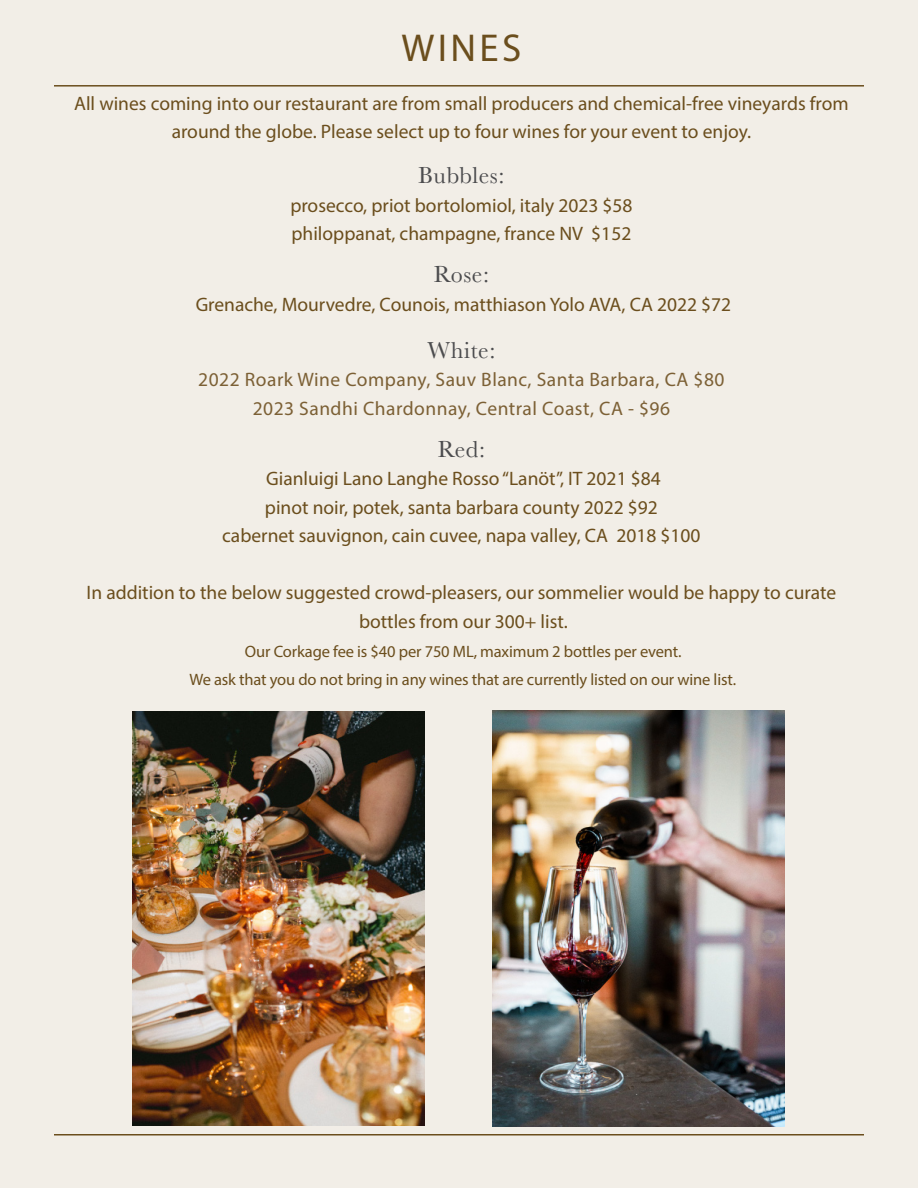
<style>
.page{position:relative;width:918px;height:1188px;background:#f2eee7}
.page>*{position:absolute;margin:0;border:0;box-sizing:border-box;transform-origin:0 0}
.t1{font:39px "Myriad Pro";letter-spacing:.085em;color:#6b4e1d}
.t2{font:24px "Baskerville";letter-spacing:.025em;color:#4c4c4e}
.t3{font:19.5px/28.5px "Myriad Pro";color:#6b4e1d;text-align:center}
.t4{font:19.5px/28.5px "Myriad Pro";letter-spacing:.025em;color:#7c6035;text-align:center}
.t5{font:16.5px/28.5px "Myriad Pro";letter-spacing:-.01em;color:#6b4e1d;text-align:center}
</style>
<div class="page">
<hr style="left:54px;top:1134px;width:810px;height:1px;background:#6b4e1d">
<hr style="left:54px;top:85px;width:810px;height:2px;background:#6b4e1d">
<img style="left:492px;top:711px;width:292px;height:415px">
<img style="left:133px;top:712px;width:291px;height:413px">
<h1 class="t1" style="left:402px;top:33px;width:121px">WINES</h1>
<p class="t3" style="left:74px;top:90px;width:776px">All wines coming into our restaurant are from small producers and chemical-free vineyards from around the globe. Please select up to four wines for your event to enjoy.</p>
<p class="t2" style="left:418px;top:167px;width:88px">Bubbles:</p>
<p class="t3" style="left:290px;top:193px;width:344px;text-align:left">prosecco, priot bortolomiol, italy 2023 $58 philoppanat, champagne, france NV $152</p>
<p class="t2" style="left:434px;top:266px;width:57px">Rose:</p>
<p class="t3" style="left:196px;top:292px;width:537px">Grenache, Mourvedre, Counois, matthiason Yolo AVA, CA 2022 $72</p>
<p class="t2" style="left:427px;top:341px;width:69px">White:</p>
<p class="t4" style="left:198px;top:367px;width:528px">2022 Roark Wine Company, Sauv Blanc, Santa Barbara, CA $80<br>2023 Sandhi Chardonnay, Central Coast, CA - $96</p>
<p class="t2" style="left:438px;top:441px;width:49px">Red:</p>
<p class="t3" style="left:222px;top:466px;width:480px">Gianluigi Lano Langhe Rosso “Lanöt”, IT 2021 $84<br>pinot noir, potek, santa barbara county 2022 $92<br>cabernet sauvignon, cain cuvee, napa valley, CA 2018 $100</p>
<p class="t3" style="left:87px;top:580px;width:751px">In addition to the below suggested crowd-pleasers, our sommelier would be happy to curate bottles from our 300+ list.</p>
<p class="t5" style="left:189px;top:638px;width:548px">Our Corkage fee is $40 per 750 ML, maximum 2 bottles per event.<br>We ask that you do not bring in any wines that are currently listed on our wine list.</p>
</div>
